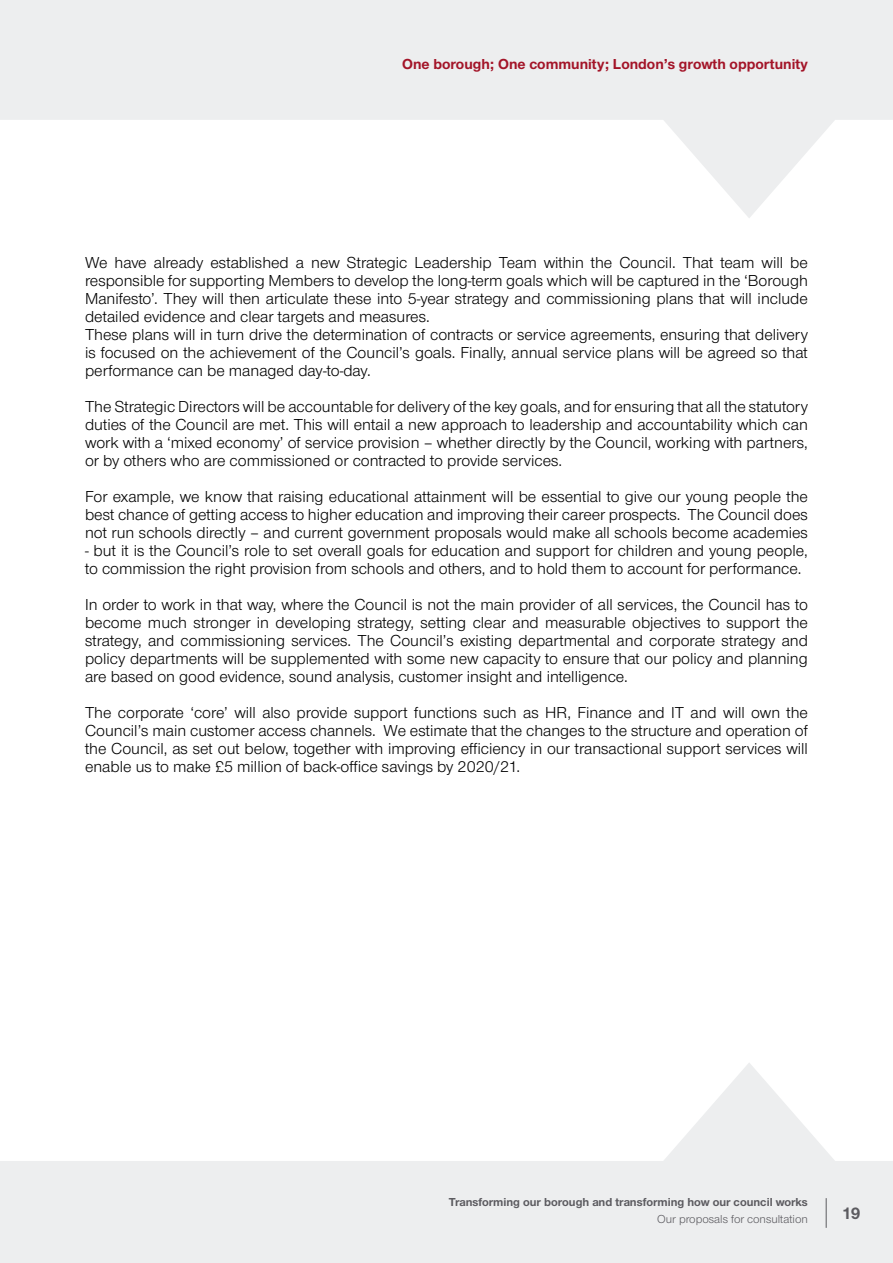
<style>
.page{position:relative;width:893px;height:1263px;background:#fff}
.page>*{position:absolute;margin:0;border:0;box-sizing:border-box;transform-origin:0 0}
.t1{font:700 17.55px "Nimbus San Nov TOT";color:#5c5b60}
.t2{font:16.5px/18px "Nimbus San Nov TOT";color:#000;text-align:justify}
.t3{font:700 15px "Nimbus San Nov TOT";color:#a31428}
.t4{font:700 12px "Nimbus San Nov TOT";color:#5c5b60}
.t5{font:12px "Nimbus San Nov TOT";color:#5c5b60}
</style>
<div class="page">
<svg style="left:0;top:1063px;width:893px;height:200px;fill:#edeeef"></svg>
<svg style="left:0;top:0;width:893px;height:218px;fill:#edeeef"></svg>
<hr style="left:826px;top:1198px;width:1px;height:30px;background:#5c5b60">
<p class="t3" style="left:402px;top:55px;width:407px">One borough; One community; London’s growth opportunity</p>
<p class="t2" style="left:85px;top:254px;width:724px;text-align:left">We have already established a new Strategic Leadership Team within the Council. That team will be responsible for supporting Members to develop the long-term goals which will be captured in the ‘Borough Manifesto’. They will then articulate these into 5-year strategy and commissioning plans that will include detailed evidence and clear targets and measures.<br>These plans will in turn drive the determination of contracts or service agreements, ensuring that delivery is focused on the achievement of the Council’s goals. Finally, annual service plans will be agreed so that performance can be managed day-to-day.</p>
<p class="t2" style="left:85px;top:398px;width:724px">The Strategic Directors will be accountable for delivery of the key goals, and for ensuring that all the statutory duties of the Council are met. This will entail a new approach to leadership and accountability which can work with a ‘mixed economy’ of service provision – whether directly by the Council, working with partners, or by others who are commissioned or contracted to provide services.</p>
<p class="t2" style="left:85px;top:488px;width:724px">For example, we know that raising educational attainment will be essential to give our young people the best chance of getting access to higher education and improving their career prospects. The Council does not run schools directly – and current government proposals would make all schools become academies</p>
<p class="t2" style="left:85px;top:542px;width:724px">- but it is the Council’s role to set overall goals for education and support for children and young people, to commission the right provision from schools and others, and to hold them to account for performance.</p>
<p class="t2" style="left:85px;top:596px;width:724px">In order to work in that way, where the Council is not the main provider of all services, the Council has to become much stronger in developing strategy, setting clear and measurable objectives to support the strategy, and commissioning services. The Council’s existing departmental and corporate strategy and policy departments will be supplemented with some new capacity to ensure that our policy and planning are based on good evidence, sound analysis, customer insight and intelligence.</p>
<p class="t2" style="left:85px;top:704px;width:724px">The corporate ‘core’ will also provide support functions such as HR, Finance and IT and will own the Council’s main customer access channels. We estimate that the changes to the structure and operation of the Council, as set out below, together with improving efficiency in our transactional support services will enable us to make £5 million of back-office savings by 2020/21.</p>
<p class="t4" style="left:449px;top:1195px;width:360px">Transforming our borough and transforming how our council works</p>
<p class="t5" style="left:657px;top:1212px;width:152px">Our proposals for consultation</p>
<p class="t1" style="left:842px;top:1202px;width:20px">19</p>
</div>
